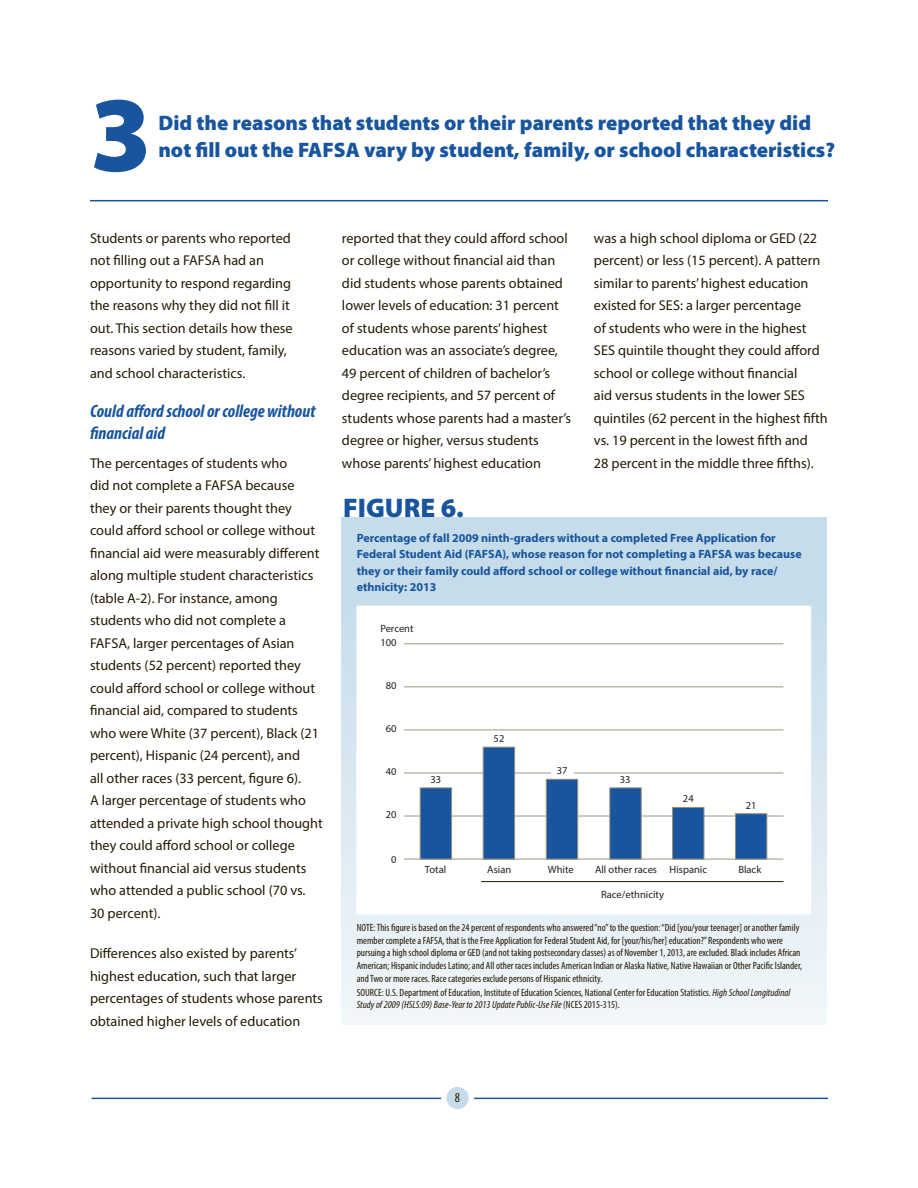
<style>
.page{position:relative;width:918px;height:1188px;background:#fff}
.page>*{position:absolute;margin:0;border:0;box-sizing:border-box;transform-origin:0 0}
.t1{font:900 108px "Myriad Pro";color:#18559e}
.t2{font:900 27px "Myriad Pro";color:#18559e}
.t3{font:900 21px/27px "Myriad Pro";color:#18559e}
.t4{font:italic 700 condensed 18px/21.6px "Myriad Pro";color:#18559e}
.t5{font:14.25px/22.5px "Myriad Pro";color:#251a05}
.t6{font:condensed 13.5px "Myriad Pro";color:#251a05}
.t7{font:700 12px/16.5px "Myriad Pro";color:#18559e}
.t8{font:condensed 10.5px/12.6px "Myriad Pro";color:#251a05}
.t9{font:10.5px "Myriad Pro";color:#231f20}
.s1{font-style:italic}
</style>
<div class="page">
<div style="left:446px;top:1087px;width:23px;height:22px;background:#c6dcea;border-radius:50%"></div>
<hr style="left:474px;top:1098px;width:354px;height:1px;background:#18559e">
<hr style="left:92px;top:1098px;width:349px;height:1px;background:#18559e">
<hr style="left:90px;top:200px;width:738px;height:1px;background:#18559e">
<div style="left:341px;top:517px;width:486px;height:507px;background:linear-gradient(to bottom,#c1d9e8,#f1f6f9)"></div>
<div style="left:357px;top:606px;width:453px;height:308px;background:#fff"></div>
<hr style="left:404px;top:643px;width:379px;height:1px;background:#a09883">
<hr style="left:404px;top:686px;width:379px;height:1px;background:#a09883">
<hr style="left:404px;top:730px;width:379px;height:1px;background:#a09883">
<hr style="left:404px;top:773px;width:379px;height:1px;background:#a09883">
<hr style="left:404px;top:816px;width:379px;height:1px;background:#a09883">
<hr style="left:404px;top:859px;width:379px;height:1px;background:#a09883">
<div style="left:420px;top:788px;width:32px;height:71px;background:#18559e;border:1px solid #968d78"></div>
<div style="left:735px;top:814px;width:32px;height:45px;background:#18559e;border:1px solid #968d78"></div>
<div style="left:672px;top:807px;width:32px;height:52px;background:#18559e;border:1px solid #968d78"></div>
<div style="left:483px;top:747px;width:32px;height:112px;background:#18559e;border:1px solid #968d78"></div>
<hr style="left:481px;top:881px;width:302px;height:1px;background:#251a05">
<div style="left:610px;top:788px;width:31px;height:71px;background:#18559e"></div>
<div style="left:546px;top:779px;width:32px;height:80px;background:#18559e;border:1px solid #968d78"></div>
<div style="left:551px;top:764px;width:22px;height:13px;background:#fff"></div>
<h2 class="t1" style="left:90px;top:62px;width:63px">3</h2>
<h2 class="t3" style="left:158px;top:109px;width:678px">Did the reasons that students or their parents reported that they did not fill out the FAFSA vary by student, family, or school characteristics?</h2>
<p class="t5" style="left:90px;top:227px;width:204px">Students or parents who reported not filling out a FAFSA had an opportunity to respond regarding the reasons why they did not fill it out. This section details how these reasons varied by student, family, and school characteristics.</p>
<h3 class="t4" style="left:90px;top:400px;width:227px">Could afford school or college without financial aid</h3>
<p class="t5" style="left:90px;top:451px;width:234px">The percentages of students who<br>did not complete a FAFSA because they or their parents thought they could afford school or college without financial aid were measurably different along multiple student characteristics (table A-2). For instance, among students who did not complete a FAFSA, larger percentages of Asian students (52 percent) reported they could afford school or college without financial aid, compared to students who were White (37 percent), Black (21 percent), Hispanic (24 percent), and<br>all other races (33 percent, figure 6).<br>A larger percentage of students who attended a private high school thought they could afford school or college without financial aid versus students who attended a public school (70 vs.<br>30 percent).</p>
<p class="t5" style="left:90px;top:942px;width:234px">Differences also existed by parents’ highest education, such that larger percentages of students whose parents obtained higher levels of education</p>
<p class="t5" style="left:342px;top:227px;width:231px">reported that they could afford school or college without financial aid than did students whose parents obtained lower levels of education: 31 percent of students whose parents’ highest education was an associate’s degree, 49 percent of children of bachelor’s degree recipients, and 57 percent of students whose parents had a master’s degree or higher, versus students whose parents’ highest education</p>
<p class="t5" style="left:594px;top:227px;width:235px">was a high school diploma or GED (22 percent) or less (15 percent). A pattern similar to parents’ highest education existed for SES: a larger percentage<br>of students who were in the highest SES quintile thought they could afford school or college without financial<br>aid versus students in the lower SES quintiles (62 percent in the highest fifth vs. 19 percent in the lowest fifth and<br>28 percent in the middle three fifths).</p>
<p class="t2" style="left:343px;top:490px;width:122px">FIGURE 6.</p>
<p class="t7" style="left:357px;top:529px;width:447px">Percentage of fall 2009 ninth-graders without a completed Free Application for Federal Student Aid (FAFSA), whose reason for not completing a FAFSA was because they or their family could afford school or college without financial aid, by race/ ethnicity: 2013</p>
<p class="t9" style="left:380px;top:622px;width:35px">Percent</p>
<p class="t9" style="left:380px;top:636px;width:18px">100</p>
<p class="t9" style="left:386px;top:679px;width:12px">80</p>
<p class="t9" style="left:386px;top:722px;width:12px">60</p>
<p class="t9" style="left:386px;top:765px;width:12px">40</p>
<p class="t9" style="left:386px;top:808px;width:12px">20</p>
<p class="t9" style="left:391px;top:853px;width:7px">0</p>
<p class="t9" style="left:431px;top:773px;width:12px">33</p>
<p class="t9" style="left:494px;top:732px;width:12px">52</p>
<p class="t9" style="left:557px;top:764px;width:12px">37</p>
<p class="t9" style="left:620px;top:773px;width:12px">33</p>
<p class="t9" style="left:683px;top:792px;width:12px">24</p>
<p class="t9" style="left:746px;top:799px;width:12px">21</p>
<p class="t9" style="left:425px;top:863px;width:23px">Total</p>
<p class="t9" style="left:487px;top:863px;width:25px">Asian</p>
<p class="t9" style="left:670px;top:863px;width:39px">Hispanic</p>
<p class="t9" style="left:738px;top:863px;width:24px">Black</p>
<p class="t9" style="left:548px;top:863px;width:27px">White</p>
<p class="t9" style="left:595px;top:863px;width:64px">All other races</p>
<p class="t9" style="left:601px;top:888px;width:64px">Race/ethnicity</p>
<p class="t8" style="left:357px;top:921px;width:447px">NOTE: This figure is based on the 24 percent of respondents who answered “no” to the question: “Did [you/your teenager] or another family member complete a FAFSA, that is the Free Application for Federal Student Aid, for [your/his/her] education?” Respondents who were pursuing a high school diploma or GED (and not taking postsecondary classes) as of November 1, 2013, are excluded. Black includes African American; Hispanic includes Latino; and All other races includes American Indian or Alaska Native, Native Hawaiian or Other Pacific Islander, and Two or more races. Race categories exclude persons of Hispanic ethnicity.</p>
<p class="t8" style="left:357px;top:986px;width:435px">SOURCE: U.S. Department of Education, Institute of Education Sciences, National Center for Education Statistics. <span class="s1">High School Longitudinal<br>Study of 2009 (HSLS:09) Base-Year to 2013 Update Public-Use File</span> (NCES 2015-315).</p>
<p class="t6" style="left:455px;top:1090px;width:7px">8</p>
</div>
